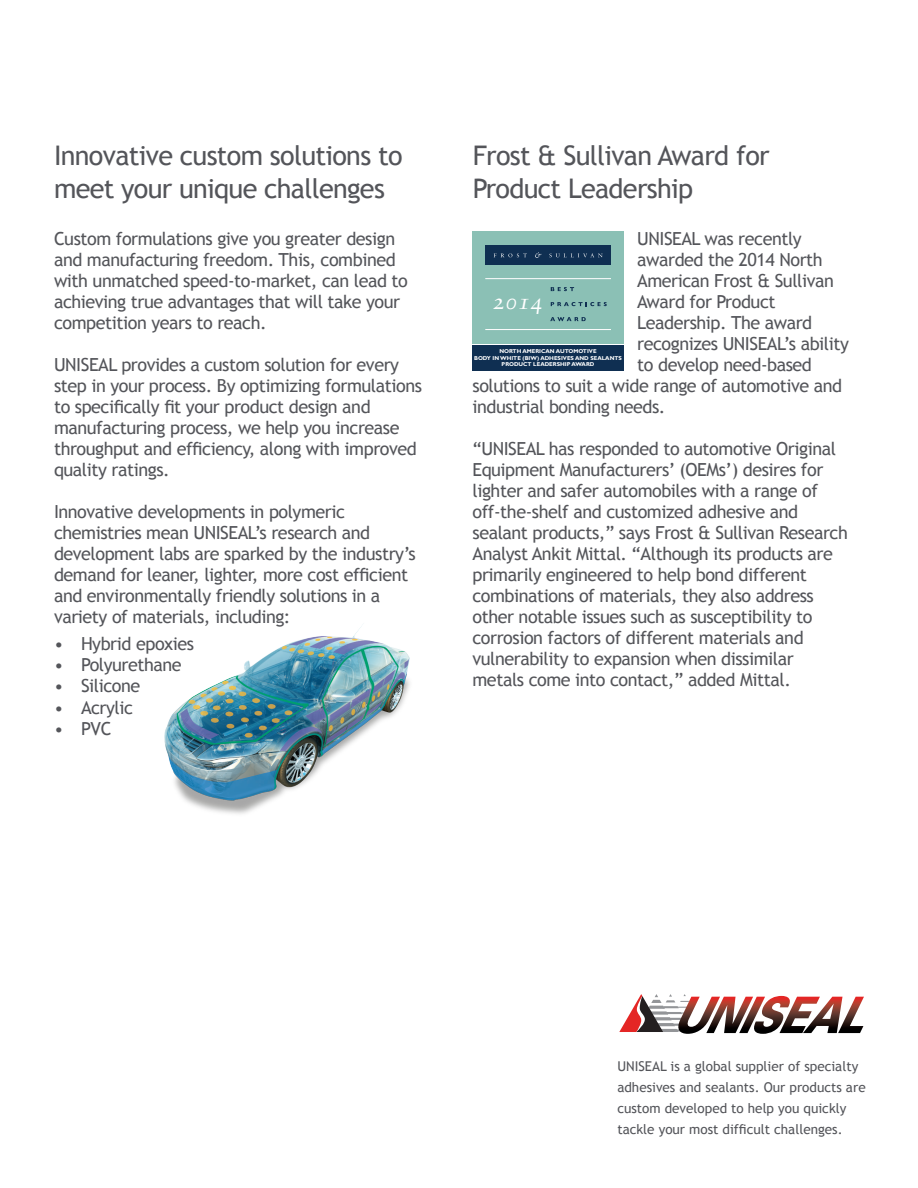
<style>
.page{position:relative;width:918px;height:1188px;background:#fff}
.page>*{position:absolute;margin:0;border:0;box-sizing:border-box;transform-origin:0 0}
.t1{font:27px/32.4px "Trebuchet MS";letter-spacing:-.025em;color:#54555a}
.t2{font:22.95px "Sabon Italic Os F";color:#fff}
.t3{font:18px/21px "Trebuchet MS";letter-spacing:-.025em;color:#54555a}
.t4{font:13.5px/21px "Trebuchet MS";color:#54555a}
.t5{font:700 5.7px/6.8px "Gill Sans";color:#fff;text-align:center}
</style>
<div class="page">
<svg style="left:619px;top:994px;width:245px;height:40px"></svg>
<img style="left:164px;top:626px;width:246px;height:188px">
<div style="left:472px;top:232px;width:152px;height:112px;background:#8bc0b5"></div>
<div style="left:472px;top:345px;width:152px;height:25px;background:#0f2f52"></div>
<div style="left:485px;top:245px;width:126px;height:19px;background:#0f2f52"></div>
<svg style="left:494px;top:253px;width:33px;height:4px"></svg>
<svg style="left:549px;top:253px;width:54px;height:4px"></svg>
<svg style="left:535px;top:252px;width:6px;height:6px"></svg>
<hr style="left:485px;top:278px;width:126px;height:1px;background:#fff">
<hr style="left:485px;top:329px;width:126px;height:1px;background:#fff">
<svg style="left:551px;top:287px;width:23px;height:4px"></svg>
<svg style="left:551px;top:302px;width:56px;height:4px"></svg>
<svg style="left:550px;top:317px;width:36px;height:4px"></svg>
<h1 class="t1" style="left:54px;top:140px;width:350px">Innovative custom solutions to meet your unique challenges</h1>
<h1 class="t1" style="left:473px;top:140px;width:299px">Frost &amp; Sullivan Award for<br>Product Leadership</h1>
<p class="t3" style="left:54px;top:228px;width:355px">Custom formulations give you greater design and manufacturing freedom. This, combined with unmatched speed-to-market, can lead to achieving true advantages that will take your competition years to reach.</p>
<p class="t3" style="left:54px;top:354px;width:370px">UNISEAL provides a custom solution for every step in your process. By optimizing formulations to specifically fit your product design and manufacturing process, we help you increase throughput and efficiency, along with improved quality ratings.</p>
<p class="t3" style="left:54px;top:501px;width:363px">Innovative developments in polymeric chemistries mean UNISEAL’s research and development labs are sparked by the industry’s demand for leaner, lighter, more cost efficient and environmentally friendly solutions in a variety of materials, including:</p>
<p class="t3" style="left:54px;top:634px;width:142px">• Hybrid epoxies</p>
<p class="t3" style="left:54px;top:655px;width:129px">• Polyurethane</p>
<p class="t3" style="left:54px;top:676px;width:88px">• Silicone</p>
<p class="t3" style="left:54px;top:697px;width:81px">• Acrylic</p>
<p class="t3" style="left:54px;top:718px;width:59px">• PVC</p>
<p class="t3" style="left:637px;top:228px;width:166px">UNISEAL was recently</p>
<p class="t3" style="left:637px;top:249px;width:187px">awarded the 2014 North</p>
<p class="t3" style="left:637px;top:270px;width:198px">American Frost &amp; Sullivan</p>
<p class="t3" style="left:637px;top:291px;width:140px">Award for Product</p>
<p class="t3" style="left:637px;top:312px;width:177px">Leadership. The award</p>
<p class="t3" style="left:637px;top:333px;width:213px">recognizes UNISEAL’s ability</p>
<p class="t3" style="left:637px;top:354px;width:176px">to develop need-based</p>
<p class="t3" style="left:472px;top:375px;width:371px">solutions to suit a wide range of automotive and</p>
<p class="t3" style="left:472px;top:396px;width:195px">industrial bonding needs.</p>
<p class="t3" style="left:472px;top:438px;width:377px">“UNISEAL has responded to automotive Original Equipment Manufacturers’ (OEMs’) desires for lighter and safer automobiles with a range of off-the-shelf and customized adhesive and sealant products,” says Frost &amp; Sullivan Research Analyst Ankit Mittal. “Although its products are primarily engineered to help bond different combinations of materials, they also address other notable issues such as susceptibility to corrosion factors of different materials and vulnerability to expansion when dissimilar metals come into contact,” added Mittal.</p>
<p class="t2" style="left:492px;top:288px;width:53px">2014</p>
<p class="t5" style="left:474px;top:348px;width:149px">NORTH AMERICAN AUTOMOTIVE<br>BODY IN WHITE (BIW) ADHESIVES AND SEALANTS<br>PRODUCT LEADERSHIP AWARD</p>
<p class="t4" style="left:617px;top:1056px;width:250px">UNISEAL is a global supplier of specialty adhesives and sealants. Our products are custom developed to help you quickly tackle your most difficult challenges.</p>
</div>
